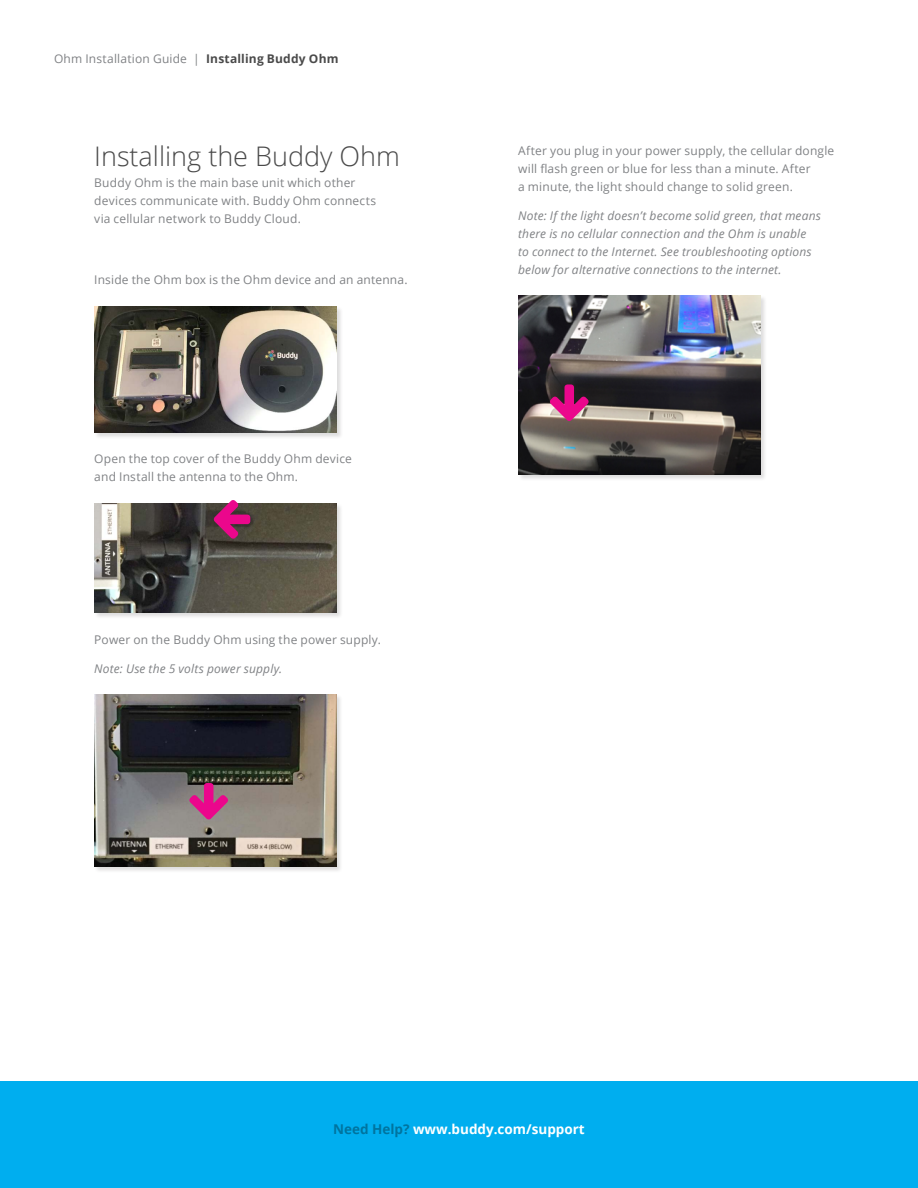
<style>
.page{position:relative;width:918px;height:1188px;background:#fff}
.page>*{position:absolute;margin:0;border:0;box-sizing:border-box;transform-origin:0 0}
.t1{font:300 27px "Open Sans";color:#4a4a4a}
.t2{font:700 13.5px "Open Sans";color:#fff}
.BODY_TIGHT{font:12px/18px "Open Sans";letter-spacing:.015em;color:#808285}
.BODY_TIGHT-2{font:italic 12px/18px "Open Sans";letter-spacing:.015em;color:#808285}
.s1{font-weight:700;color:#4a4a4a}
.s2{color:#00749f}
</style>
<div class="page">
<div style="left:0;top:1081px;width:918px;height:107px;background:#00aeef"></div>
<div style="left:94px;top:306px;width:250px;height:133px;background:#231f20;opacity:.15"></div>
<img style="left:94px;top:306px;width:243px;height:127px">
<div style="left:94px;top:503px;width:250px;height:117px;background:#231f20;opacity:.15"></div>
<img style="left:94px;top:504px;width:243px;height:109px">
<div style="left:94px;top:694px;width:249px;height:179px;background:#231f20;opacity:.15"></div>
<img style="left:94px;top:695px;width:242px;height:171px">
<div style="left:518px;top:295px;width:249px;height:186px;background:#231f20;opacity:.15"></div>
<img style="left:518px;top:295px;width:242px;height:179px">
<svg style="left:214px;top:500px;width:36px;height:39px"></svg>
<svg style="left:189px;top:783px;width:39px;height:36px"></svg>
<svg style="left:550px;top:384px;width:39px;height:37px"></svg>
<p class="BODY_TIGHT" style="left:54px;top:50px;width:286px">Ohm Installation Guide | <span class="s1">Installing Buddy Ohm</span></p>
<p class="t1" style="left:94px;top:138px;width:307px">Installing the Buddy Ohm</p>
<p class="BODY_TIGHT" style="left:94px;top:173px;width:283px">Buddy Ohm is the main base unit which other devices communicate with. Buddy Ohm connects via cellular network to Buddy Cloud.</p>
<p class="BODY_TIGHT" style="left:94px;top:271px;width:315px">Inside the Ohm box is the Ohm device and an antenna.</p>
<p class="BODY_TIGHT" style="left:94px;top:450px;width:259px">Open the top cover of the Buddy Ohm device and Install the antenna to the Ohm.</p>
<p class="BODY_TIGHT" style="left:94px;top:630px;width:288px">Power on the Buddy Ohm using the power supply.</p>
<p class="BODY_TIGHT-2" style="left:94px;top:659px;width:189px">Note: Use the 5 volts power supply.</p>
<p class="BODY_TIGHT" style="left:518px;top:141px;width:318px">After you plug in your power supply, the cellular dongle will flash green or blue for less than a minute. After<br>a minute, the light should change to solid green.</p>
<p class="BODY_TIGHT-2" style="left:518px;top:206px;width:304px">Note: If the light doesn’t become solid green, that means there is no cellular connection and the Ohm is unable<br>to connect to the Internet. See troubleshooting options below for alternative connections to the internet.</p>
<p class="t2" style="left:333px;top:1120px;width:253px"><span class="s2">Need Help?</span> www.buddy.com/support</p>
</div>
